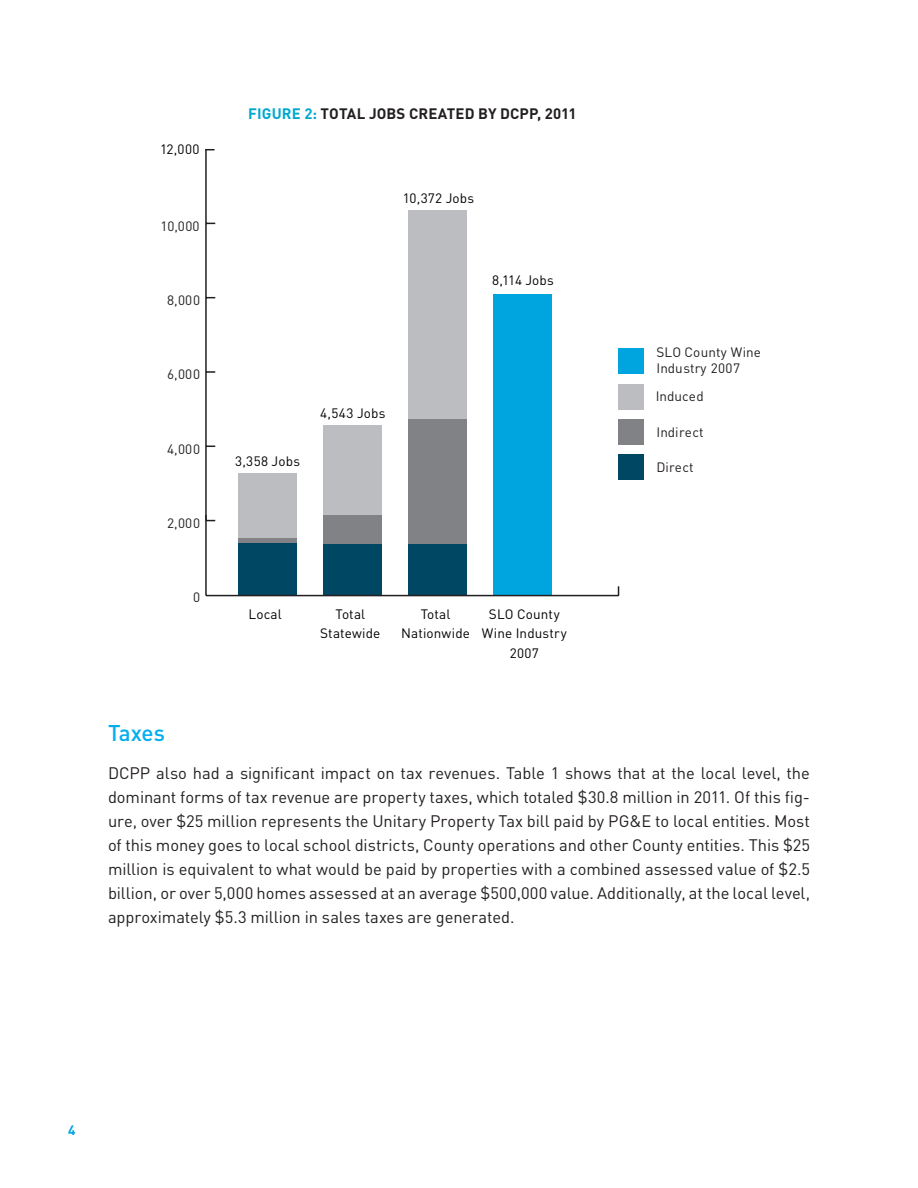
<style>
.page{position:relative;width:918px;height:1188px;background:#fff}
.page>*{position:absolute;margin:0;border:0;box-sizing:border-box;transform-origin:0 0}
.t1{font:500 22.5px "DIN Pro";letter-spacing:-.015em;color:#00aeef}
.t2{font:16.5px/24px "DIN Pro";letter-spacing:-.005em;color:#231f20;text-align:justify}
.t3{font:700 15px "DIN Pro";letter-spacing:.01em;color:#231f20}
.t4{font:13.5px/19.5px "DIN Pro";letter-spacing:.01em;color:#000;text-align:center}
.t5{font:13.5px/16.2px "DIN Pro";color:#231f20}
.t6{font:700 13.5px "DIN Pro";color:#00a4de}
.s1{color:#00a8ce}
</style>
<div class="page">
<hr style="left:205px;top:149px;width:2px;height:372px;background:#231f20">
<svg style="left:207px;top:371px;width:8px;height:2px"></svg>
<div style="left:494px;top:294px;width:58px;height:302px;background:#00a4de"></div>
<div style="left:619px;top:349px;width:25px;height:25px;background:#00a4de"></div>
<div style="left:619px;top:384px;width:25px;height:25px;background:#bcbdc0"></div>
<div style="left:619px;top:419px;width:25px;height:25px;background:#808285"></div>
<div style="left:619px;top:454px;width:25px;height:25px;background:#004764"></div>
<div style="left:409px;top:544px;width:58px;height:52px;background:#004764"></div>
<div style="left:409px;top:211px;width:58px;height:208px;background:#bcbdc0"></div>
<div style="left:409px;top:419px;width:58px;height:125px;background:#808285"></div>
<div style="left:324px;top:544px;width:58px;height:52px;background:#004764"></div>
<div style="left:324px;top:425px;width:58px;height:90px;background:#bcbdc0"></div>
<div style="left:324px;top:515px;width:58px;height:29px;background:#808285"></div>
<div style="left:239px;top:538px;width:58px;height:6px;background:#808285"></div>
<div style="left:239px;top:544px;width:58px;height:52px;background:#004764"></div>
<div style="left:239px;top:473px;width:58px;height:65px;background:#bcbdc0"></div>
<hr style="left:206px;top:595px;width:413px;height:1px;background:#231f20">
<hr style="left:205px;top:515px;width:2px;height:81px;background:#231f20">
<p class="t4" style="left:160px;top:139px;width:41px">12,000</p>
<p class="t5" style="left:160px;top:217px;width:41px">10,000</p>
<p class="t5" style="left:167px;top:291px;width:35px">8,000</p>
<p class="t5" style="left:167px;top:366px;width:34px">6,000</p>
<p class="t5" style="left:167px;top:440px;width:35px">4,000</p>
<p class="t5" style="left:167px;top:514px;width:35px">2,000</p>
<p class="t5" style="left:193px;top:589px;width:9px">0</p>
<p class="t3" style="left:248px;top:104px;width:330px"><span class="s1">FIGURE 2:</span> TOTAL JOBS CREATED BY DCPP, 2011</p>
<p class="t4" style="left:403px;top:188px;width:73px">10,372 Jobs</p>
<p class="t4" style="left:492px;top:270px;width:63px">8,114 Jobs</p>
<p class="t4" style="left:235px;top:451px;width:66px">3,358 Jobs</p>
<p class="t4" style="left:320px;top:403px;width:67px">4,543 Jobs</p>
<p class="t4" style="left:248px;top:604px;width:35px">Local</p>
<p class="t4" style="left:320px;top:604px;width:62px">Total<br>Statewide</p>
<p class="t4" style="left:401px;top:604px;width:70px">Total<br>Nationwide</p>
<p class="t4" style="left:482px;top:604px;width:86px">SLO County<br>Wine Industry<br>2007</p>
<p class="t5" style="left:657px;top:344px;width:106px">SLO County Wine<br>Industry 2007</p>
<p class="t5" style="left:656px;top:388px;width:50px">Induced</p>
<p class="t5" style="left:657px;top:423px;width:48px">Indirect</p>
<p class="t5" style="left:657px;top:459px;width:39px">Direct</p>
<h1 class="t1" style="left:108px;top:718px;width:58px">Taxes</h1>
<p class="t2" style="left:108px;top:760px;width:704px">DCPP also had a significant impact on tax revenues. Table 1 shows that at the local level, the dominant forms of tax revenue are property taxes, which totaled $30.8 million in 2011. Of this fig&shy;ure, over $25 million represents the Unitary Property Tax bill paid by PG&amp;E to local entities. Most of this money goes to local school districts, County operations and other County entities. This $25 million is equivalent to what would be paid by properties with a combined assessed value of $2.5 billion, or over 5,000 homes assessed at an average $500,000 value. Additionally, at the local level, approximately $5.3 million in sales taxes are generated.</p>
<p class="t6" style="left:68px;top:1121px;width:9px">4</p>
</div>
